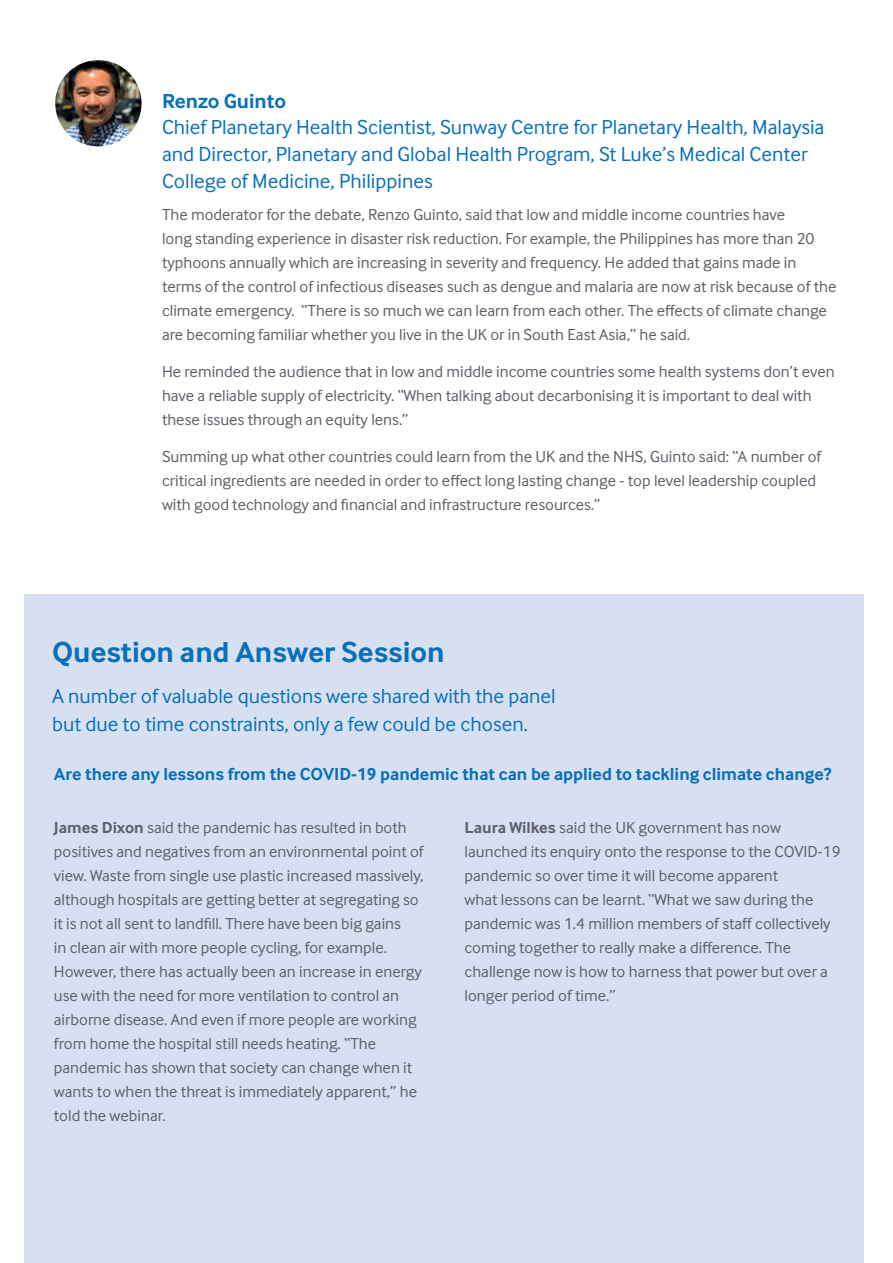
<style>
.page{position:relative;width:893px;height:1263px;background:#fff}
.page>*{position:absolute;margin:0;border:0;box-sizing:border-box;transform-origin:0 0}
.t1{font:700 30px "Inter Face";color:#0970b9}
.t2{font:21px/27px "Inter Face";color:#0970b9}
.t3{font:700 21px "Inter Face";color:#0970b9}
.t4{font:700 18px "Inter Face";color:#0970b9}
.t5{font:16.5px/24px "Inter Face";color:#5d6067}
.s1{font-weight:700}
</style>
<div class="page">
<img style="left:55px;top:60px;width:87px;height:86px;border-radius:43px">
<div style="left:25px;top:594px;width:839px;height:669px;background:#d7e0f1"></div>
<p class="t3" style="left:162px;top:89px;width:126px">Renzo Guinto</p>
<p class="t2" style="left:162px;top:113px;width:664px">Chief Planetary Health Scientist, Sunway Centre for Planetary Health, Malaysia and Director, Planetary and Global Health Program, St Luke’s Medical Center<br>College of Medicine, Philippines</p>
<p class="t5" style="left:162px;top:203px;width:676px">The moderator for the debate, Renzo Guinto, said that low and middle income countries have<br>long standing experience in disaster risk reduction. For example, the Philippines has more than 20 typhoons annually which are increasing in severity and frequency. He added that gains made in terms of the control of infectious diseases such as dengue and malaria are now at risk because of the climate emergency. “There is so much we can learn from each other. The effects of climate change are becoming familiar whether you live in the UK or in South East Asia,” he said.</p>
<p class="t5" style="left:162px;top:359px;width:674px">He reminded the audience that in low and middle income countries some health systems don’t even have a reliable supply of electricity. “When talking about decarbonising it is important to deal with these issues through an equity lens.”</p>
<p class="t5" style="left:162px;top:444px;width:661px">Summing up what other countries could learn from the UK and the NHS, Guinto said: “A number of critical ingredients are needed in order to effect long lasting change - top level leadership coupled with good technology and financial and infrastructure resources.”</p>
<h1 class="t1" style="left:52px;top:634px;width:394px">Question and Answer Session</h1>
<p class="t2" style="left:52px;top:681px;width:505px;line-height:28.5px">A number of valuable questions were shared with the panel but due to time constraints, only a few could be chosen.</p>
<p class="t4" style="left:54px;top:763px;width:779px">Are there any lessons from the COVID-19 pandemic that can be applied to tackling climate change?</p>
<p class="t5" style="left:54px;top:815px;width:371px"><span class="s1">James Dixon</span> said the pandemic has resulted in both positives and negatives from an environmental point of view. Waste from single use plastic increased massively, although hospitals are getting better at segregating so it is not all sent to landfill. There have been big gains<br>in clean air with more people cycling, for example.<br>However, there has actually been an increase in energy use with the need for more ventilation to control an airborne disease. And even if more people are working from home the hospital still needs heating. “The pandemic has shown that society can change when it wants to when the threat is immediately apparent,” he told the webinar.</p>
<p class="t5" style="left:465px;top:815px;width:378px"><span class="s1">Laura Wilkes</span> said the UK government has now launched its enquiry onto the response to the COVID-19 pandemic so over time it will become apparent<br>what lessons can be learnt. “What we saw during the pandemic was 1.4 million members of staff collectively coming together to really make a difference. The challenge now is how to harness that power but over a longer period of time.”</p>
</div>
